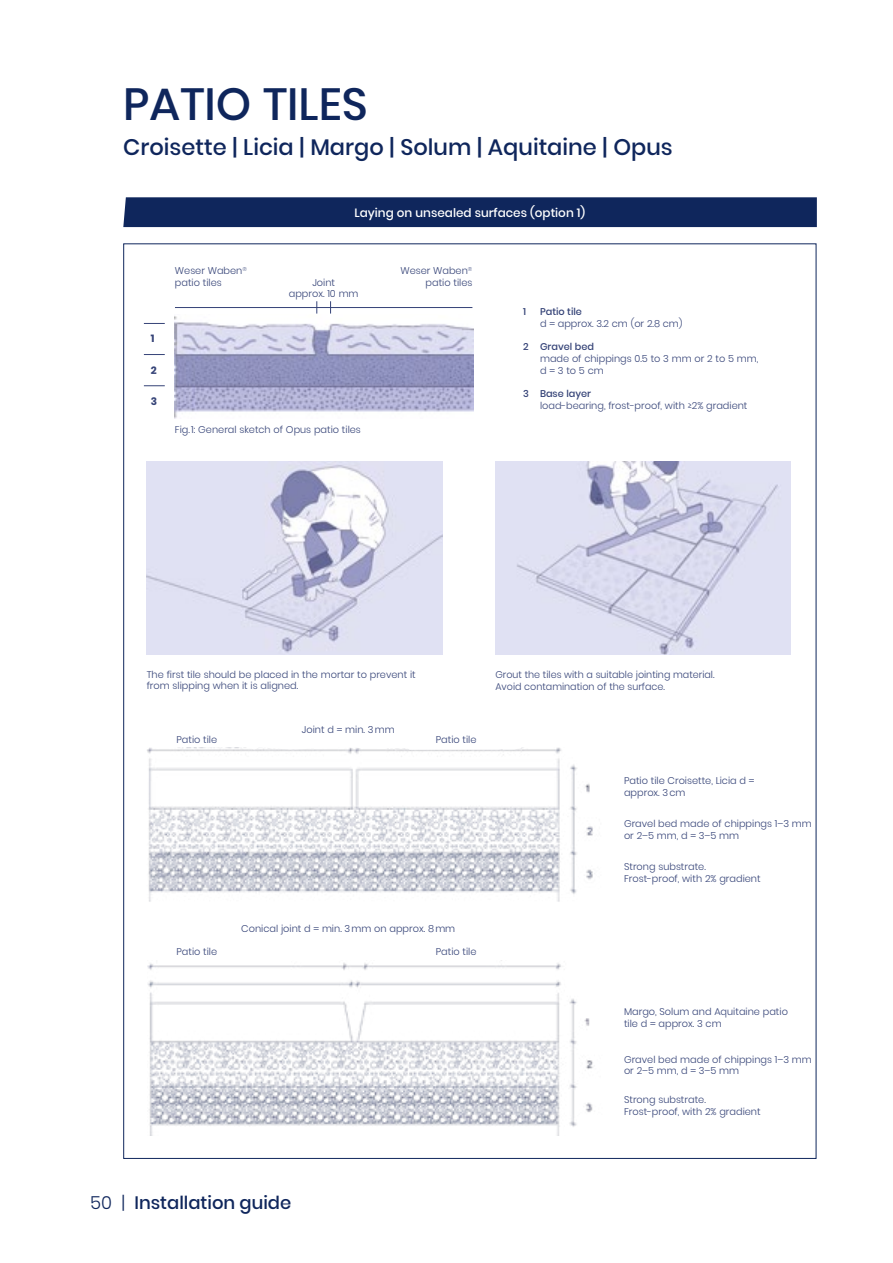
<style>
.page{position:relative;width:893px;height:1263px;background:#fff}
.page>*{position:absolute;margin:0;border:0;box-sizing:border-box;transform-origin:0 0}
.t1{font:500 45px "Poppins";color:#0f265c}
.t2{font:500 22.5px "Poppins";color:#0f265c}
.t3{font:500 18px "Poppins";color:#0f265c}
.t4{font:500 12px "Poppins";color:#fff}
.t5{font:700 10.5px "Poppins";color:#354377}
.t6{font:300 9.75px/11.7px "Poppins";color:#354377}
.t7{font:500 9.75px "Poppins";color:#354377}
.s1{font-weight:300}
</style>
<div class="page">
<img style="left:495px;top:461px;width:296px;height:194px">
<img style="left:147px;top:461px;width:295px;height:194px">
<img style="left:174px;top:316px;width:299px;height:103px">
<hr style="left:175px;top:307px;width:297px;height:1px;background:#354377">
<svg style="left:316px;top:301px;width:1px;height:13px"></svg>
<svg style="left:330px;top:301px;width:1px;height:13px"></svg>
<svg style="left:144px;top:323px;width:21px;height:1px"></svg>
<svg style="left:144px;top:354px;width:21px;height:1px"></svg>
<svg style="left:144px;top:385px;width:21px;height:1px"></svg>
<img style="left:147px;top:747px;width:446px;height:155px">
<img style="left:147px;top:960px;width:446px;height:176px">
<div style="left:123px;top:197px;width:694px;height:30px;background:#0f265c"></div>
<h1 class="t1" style="left:123px;top:78px;width:246px">PATIO TILES</h1>
<h2 class="t2" style="left:123px;top:134px;width:551px">Croisette | Licia | Margo | Solum | Aquitaine | Opus</h2>
<p class="t5" style="left:151px;top:333px;width:5px">1</p>
<p class="t5" style="left:151px;top:364px;width:7px">2</p>
<p class="t5" style="left:151px;top:395px;width:8px">3</p>
<p class="t6" style="left:175px;top:265px;width:74px">Weser Waben<sup>® </sup>patio tiles</p>
<p class="t4" style="left:354px;top:206px;width:232px">Laying on unsealed surfaces (option 1)</p>
<p class="t6" style="left:289px;top:276px;width:71px;text-align:center">Joint<br>approx. 10 mm</p>
<p class="t6" style="left:400px;top:265px;width:74px;text-align:right">Weser Waben<sup>® </sup>patio tiles</p>
<p class="t7" style="left:523px;top:306px;width:4px">1</p>
<p class="t7" style="left:540px;top:306px;width:43px">Patio tile</p>
<p class="t6" style="left:540px;top:317px;width:144px">d = approx. 3.2 cm (or 2.8 cm)</p>
<p class="t7" style="left:523px;top:341px;width:73px">2 Gravel bed</p>
<p class="t6" style="left:540px;top:353px;width:220px">made of chippings 0.5 to 3 mm or 2 to 5 mm, d = 3 to 5 cm</p>
<p class="t7" style="left:523px;top:388px;width:70px">3 Base layer</p>
<p class="t6" style="left:540px;top:399px;width:209px">load-bearing, frost-proof, with ≥2% gradient</p>
<p class="t6" style="left:175px;top:424px;width:187px">Fig.1: General sketch of Opus patio tiles</p>
<p class="t6" style="left:147px;top:668px;width:271px">The first tile should be placed in the mortar to prevent it from slipping when it is aligned.</p>
<p class="t6" style="left:176px;top:733px;width:42px">Patio tile</p>
<p class="t6" style="left:302px;top:724px;width:94px">Joint d = min. 3mm</p>
<p class="t6" style="left:436px;top:733px;width:42px">Patio tile</p>
<p class="t6" style="left:176px;top:946px;width:42px">Patio tile</p>
<p class="t6" style="left:241px;top:923px;width:215px">Conical joint d = min. 3mm on approx. 8mm</p>
<p class="t6" style="left:436px;top:946px;width:42px">Patio tile</p>
<p class="t6" style="left:495px;top:669px;width:221px">Grout the tiles with a suitable jointing material.<br>Avoid contamination of the surface.</p>
<p class="t6" style="left:624px;top:775px;width:132px">Patio tile Croisette, Licia d = approx. 3cm</p>
<p class="t6" style="left:624px;top:818px;width:189px">Gravel bed made of chippings 1–3 mm or 2–5 mm, d = 3–5 mm</p>
<p class="t6" style="left:624px;top:861px;width:138px">Strong substrate.<br>Frost-proof, with 2% gradient</p>
<p class="t6" style="left:624px;top:1006px;width:165px">Margo, Solum and Aquitaine patio tile d = approx. 3 cm</p>
<p class="t6" style="left:624px;top:1053px;width:189px">Gravel bed made of chippings 1–3 mm or 2–5 mm, d = 3–5 mm</p>
<p class="t6" style="left:624px;top:1094px;width:138px">Strong substrate.<br>Frost-proof, with 2% gradient</p>
<h3 class="t3" style="left:90px;top:1192px;width:203px"><span class="s1">50 |</span> Installation guide</h3>
</div>
